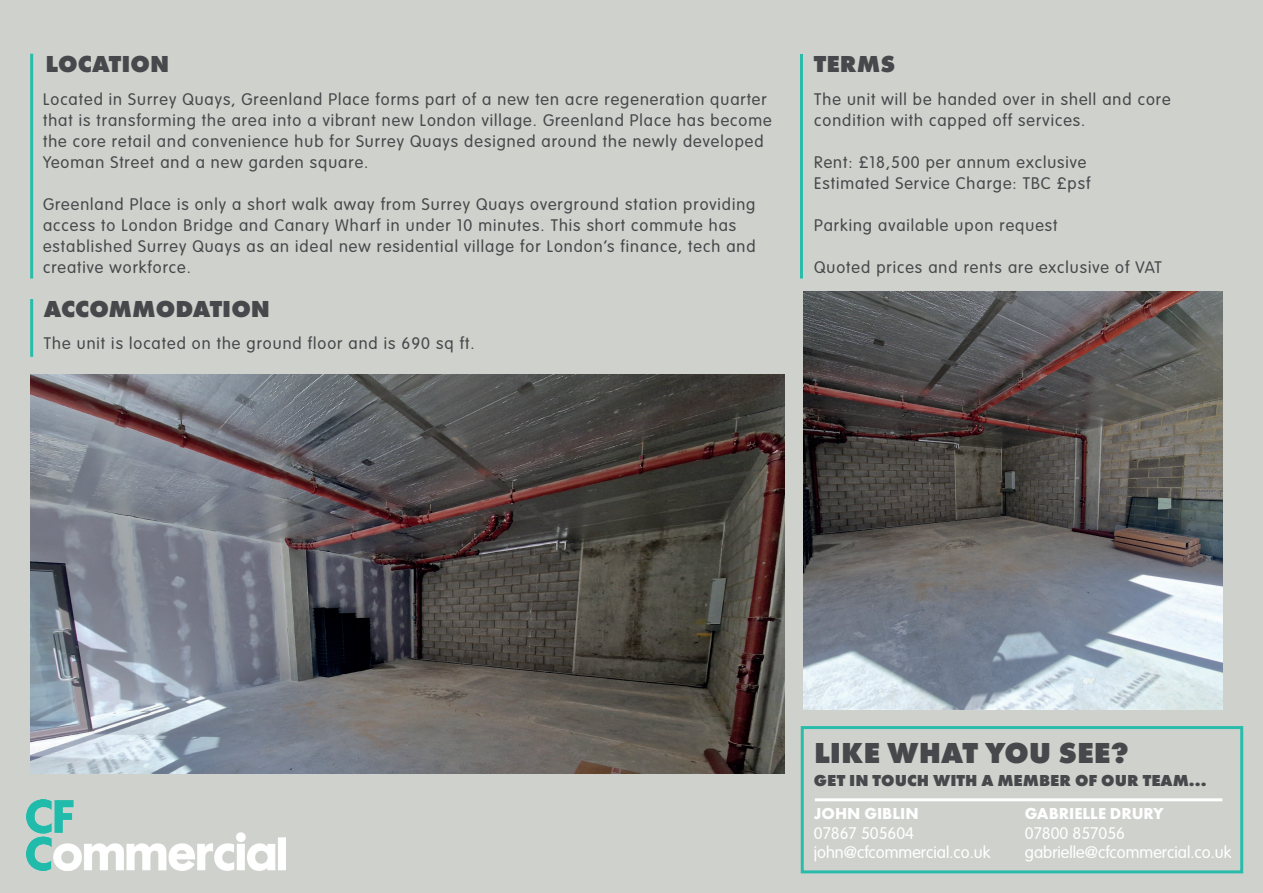
<style>
.page{position:relative;width:1263px;height:893px;background:#cfd1cc}
.page>*{position:absolute;margin:0;border:0;box-sizing:border-box;transform-origin:0 0}
.t1{font:800 30px "Futura PT";color:#46484b}
.t2{font:800 24px "Futura PT";color:#46484b}
.t3{font:300 16.5px/21px "VAG Rounded Std";letter-spacing:.06em;color:#46484b}
.t4{font:300 16.5px/19.8px "VAG Rounded Std";color:#fff}
.t5{font:800 16.5px "Futura PT";color:#46484b}
.t6{font:700 16.5px "Futura PT";color:#fff}
</style>
<div class="page">
<img style="left:27px;top:799px;width:259px;height:72px">
<hr style="left:30px;top:54px;width:3px;height:225px;background:#2abcab">
<hr style="left:800px;top:54px;width:3px;height:225px;background:#2abcab">
<hr style="left:30px;top:299px;width:3px;height:58px;background:#2abcab">
<hr style="left:815px;top:798px;width:407px;height:3px;background:#fff">
<img style="left:30px;top:374px;width:754px;height:399px">
<div style="left:801px;top:726px;width:442px;height:147px;border:3px solid #2abcab"></div>
<img style="left:803px;top:291px;width:419px;height:419px">
<h2 class="t2" style="left:46px;top:49px;width:125px">LOCATION</h2>
<h2 class="t2" style="left:814px;top:49px;width:83px">TERMS</h2>
<p class="t3" style="left:43px;top:89px;width:730px">Located in Surrey Quays, Greenland Place forms part of a new ten acre regeneration quarter that is transforming the area into a vibrant new London village. Greenland Place has become the core retail and convenience hub for Surrey Quays designed around the newly developed Yeoman Street and a new garden square.</p>
<p class="t3" style="left:43px;top:194px;width:714px">Greenland Place is only a short walk away from Surrey Quays overground station providing access to London Bridge and Canary Wharf in under 10 minutes. This short commute has established Surrey Quays as an ideal new residential village for London’s finance, tech and creative workforce.</p>
<h2 class="t2" style="left:44px;top:294px;width:228px">ACCOMMODATION</h2>
<p class="t3" style="left:44px;top:333px;width:432px">The unit is located on the ground floor and is 690 sq ft.</p>
<p class="t3" style="left:814px;top:89px;width:358px">The unit will be handed over in shell and core condition with capped off services.</p>
<p class="t3" style="left:814px;top:152px;width:278px">Rent: £18,500 per annum exclusive<br>Estimated Service Charge: TBC £psf</p>
<p class="t3" style="left:814px;top:215px;width:245px">Parking available upon request</p>
<p class="t3" style="left:814px;top:257px;width:349px">Quoted prices and rents are exclusive of VAT</p>
<h1 class="t1" style="left:814px;top:734px;width:316px">LIKE WHAT YOU SEE?</h1>
<p class="t5" style="left:814px;top:770px;width:394px">GET IN TOUCH WITH A MEMBER OF OUR TEAM...</p>
<p class="t6" style="left:1025px;top:802px;width:140px">GABRIELLE DRURY</p>
<p class="t4" style="left:1025px;top:823px;width:208px">07800 857056 gabrielle@cfcommercial.co.uk</p>
<p class="t6" style="left:814px;top:802px;width:106px">JOHN GIBLIN</p>
<p class="t4" style="left:814px;top:823px;width:178px">07867 505604 john@cfcommercial.co.uk</p>
</div>
